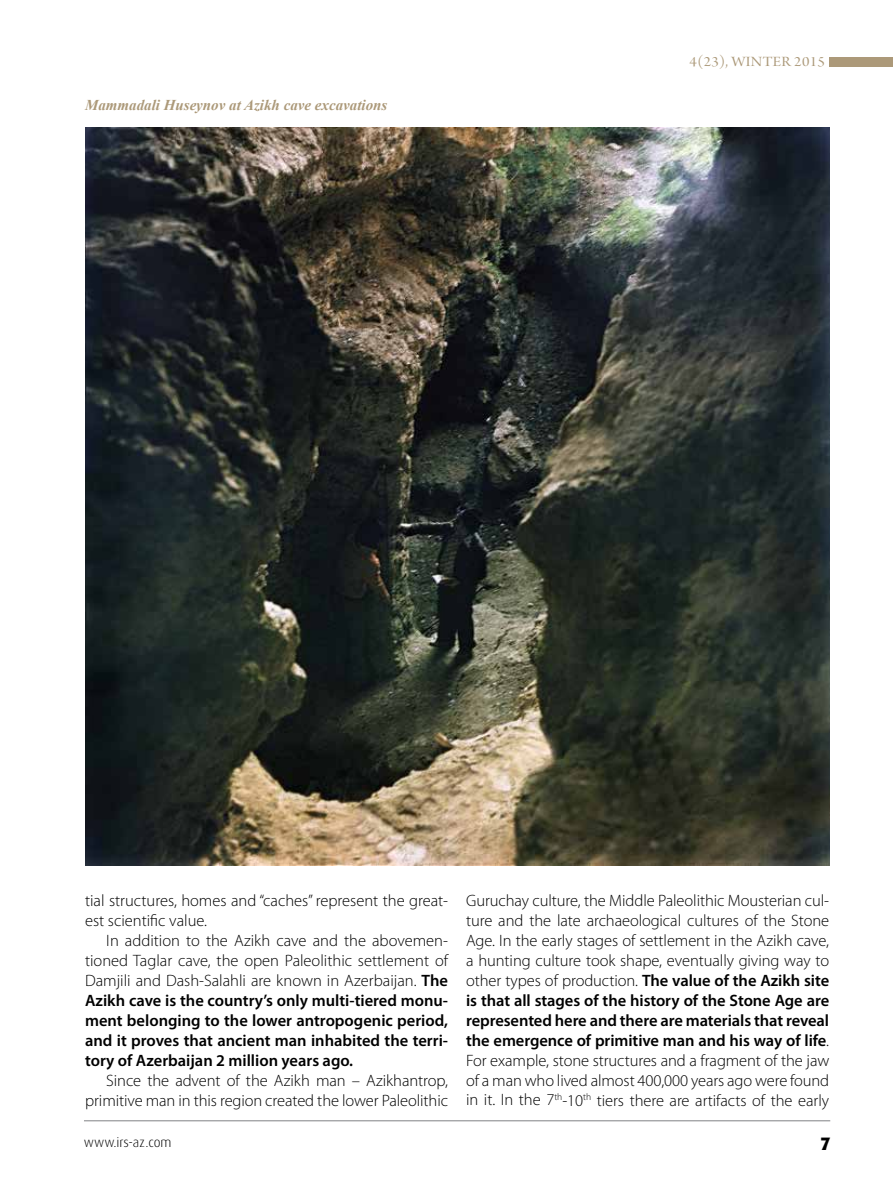
<style>
.page{position:relative;width:893px;height:1191px;background:#fff}
.page>*{position:absolute;margin:0;border:0;box-sizing:border-box;transform-origin:0 0}
.t1{font:800 18px "Dax Pro";color:#000}
.t2{font:300 16.5px/20px "Myriad Pro";letter-spacing:-.005em;color:#000}
.t3{font:600 16.5px/20px "Myriad Pro";color:#000;text-align:justify}
.t4{font:italic 700 15px "Times New Roman";color:#ac9979}
.t5{font:15px "Arno Pro Display";letter-spacing:.02em;color:#ac9979;scale:1.1 1}
.t6{font:300 13.5px "Dax Pro";color:#000}
.s1{font-weight:300}
.s2{font-weight:600}
</style>
<div class="page">
<hr style="left:84px;top:1120px;width:746px;height:1px;background:#808285">
<img style="left:85px;top:128px;width:744px;height:737px">
<div style="left:829px;top:57px;width:64px;height:9px;background:#ac9979"></div>
<p class="t4" style="left:85px;top:94px;width:304px">Mammadali Huseynov at Azikh cave excavations</p>
<p class="t5" style="left:690px;top:53px;width:125px">4(23), WINTER 2015</p>
<p class="t2" style="left:85px;top:890px;width:365px">tial structures, homes and “caches” represent the great&shy;est scientific value.</p>
<p class="t3" style="left:85px;top:930px;width:365px;text-indent:21px"><span class="s1">In addition to the Azikh cave and the abovemen&shy;tioned Taglar cave, the open Paleolithic settlement of Damjili and Dash-Salahli are known in Azerbaijan.</span> The Azikh cave is the country’s only multi-tiered monu&shy;ment belonging to the lower antropogenic period, and it proves that ancient man inhabited the terri&shy;tory of Azerbaijan 2 million years ago.</p>
<p class="t2" style="left:85px;top:1070px;width:365px;text-align:right">Since the advent of the Azikh man – Azikhantrop, primitive man in this region created the lower Paleolithic</p>
<p class="t2" style="left:466px;top:890px;width:365px;text-align:justify">Guruchay culture, the Middle Paleolithic Mousterian cul&shy;ture and the late archaeological cultures of the Stone Age. In the early stages of settlement in the Azikh cave, a hunting culture took shape, eventually giving way to other types of production. <span class="s2">The value of the Azikh site is that all stages of the history of the Stone Age are represented here and there are materials that reveal the emergence of primitive man and his way of life</span>.<br>For example, stone structures and a fragment of the jaw of a man who lived almost 400,000 years ago were found in it. In the 7<sup>th</sup>-10<sup>th</sup> tiers there are artifacts of the early</p>
<p class="t6" style="left:84px;top:1133px;width:89px">www.irs-az.com</p>
<p class="t1" style="left:821px;top:1131px;width:11px">7</p>
</div>
